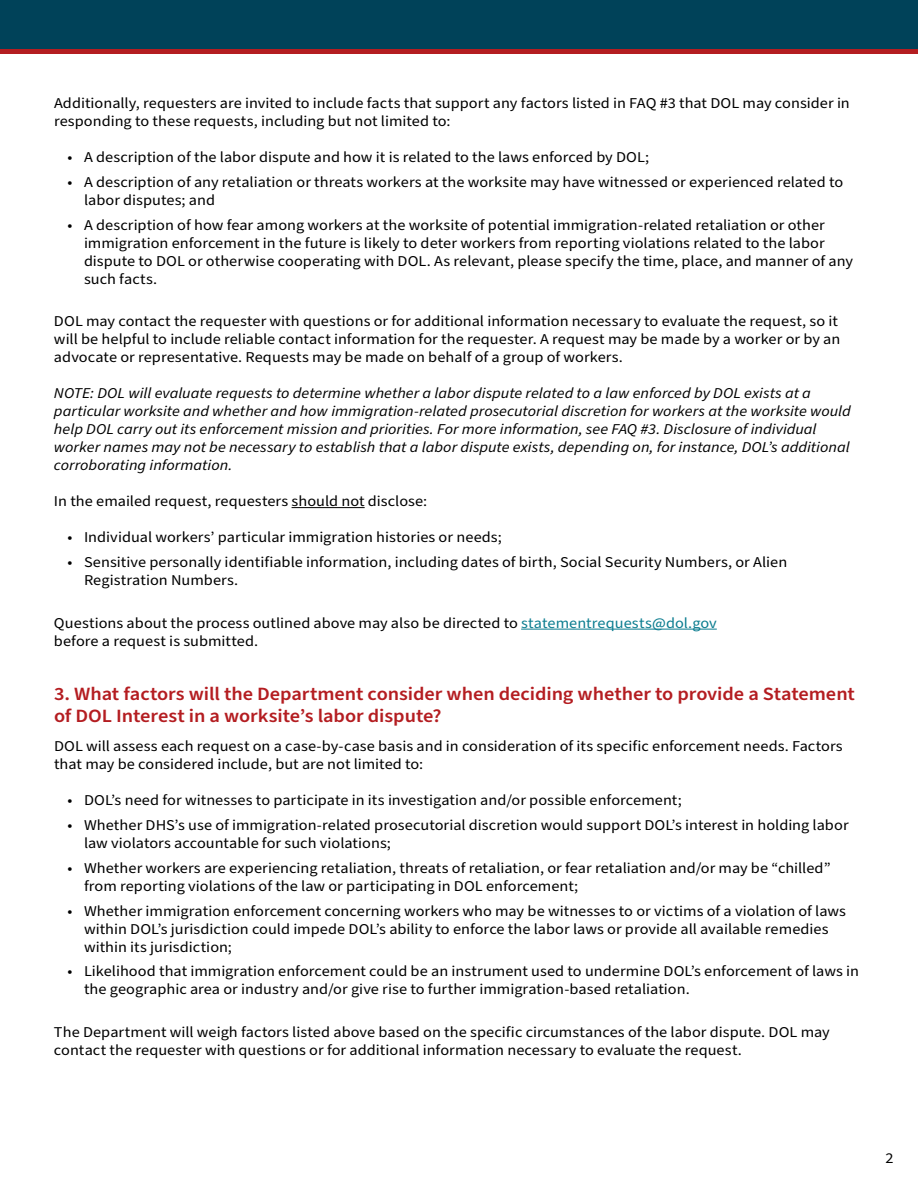
<style>
.page{position:relative;width:918px;height:1188px;background:#fff}
.page>*{position:absolute;margin:0;border:0;box-sizing:border-box;transform-origin:0 0}
.t1{font:600 18.75px/22.5px "Source Sans Pro";letter-spacing:-.005em;color:#b41d21;scale:1.08 1}
.t2{font:15px/18px "Source Sans Pro";color:#000;scale:1.08 1}
.t3{font:italic 15px/18px "Source Sans Pro";color:#000;scale:1.08 1}
.s1{color:#0c7d90}
</style>
<div class="page">
<svg style="left:0;top:48px;width:918px;height:6px;background:#96232a"></svg>
<div style="left:0;top:0;width:918px;height:48px;background:#004259"></div>
<hr style="left:292px;top:507px;width:73px;height:1px;background:#000">
<hr style="left:521px;top:629px;width:196px;height:1px;background:#0c7d90">
<p class="t2" style="left:54px;top:95px;width:738px">Additionally, requesters are invited to include facts that support any factors listed in FAQ #3 that DOL may consider in responding to these requests, including but not limited to:</p>
<p class="t2" style="left:67px;top:149px;width:540px">• A description of the labor dispute and how it is related to the laws enforced by DOL;</p>
<p class="t2" style="left:84px;top:173px;width:705px;text-indent:-17px">• A description of any retaliation or threats workers at the worksite may have witnessed or experienced related to labor disputes; and</p>
<p class="t2" style="left:84px;top:216px;width:714px;text-indent:-17px">• A description of how fear among workers at the worksite of potential immigration-related retaliation or other immigration enforcement in the future is likely to deter workers from reporting violations related to the labor dispute to DOL or otherwise cooperating with DOL. As relevant, please specify the time, place, and manner of any such facts.</p>
<p class="t2" style="left:54px;top:313px;width:730px">DOL may contact the requester with questions or for additional information necessary to evaluate the request, so it will be helpful to include reliable contact information for the requester. A request may be made by a worker or by an advocate or representative. Requests may be made on behalf of a group of workers.</p>
<p class="t3" style="left:54px;top:385px;width:739px">NOTE: DOL will evaluate requests to determine whether a labor dispute related to a law enforced by DOL exists at a particular worksite and whether and how immigration-related prosecutorial discretion for workers at the worksite would help DOL carry out its enforcement mission and priorities. For more information, see FAQ #3. Disclosure of individual worker names may not be necessary to establish that a labor dispute exists, depending on, for instance, DOL’s additional corroborating information.</p>
<p class="t2" style="left:54px;top:493px;width:347px">In the emailed request, requesters should not disclose:</p>
<p class="t2" style="left:67px;top:529px;width:404px">• Individual workers’ particular immigration histories or needs;</p>
<p class="t2" style="left:84px;top:554px;width:653px;text-indent:-17px">• Sensitive personally identifiable information, including dates of birth, Social Security Numbers, or Alien<br>Registration Numbers.</p>
<p class="t2" style="left:54px;top:614px;width:615px">Questions about the process outlined above may also be directed to <span class="s1">statementrequests@dol.gov </span>before a request is submitted.</p>
<h3 class="t1" style="left:54px;top:683px;width:743px">3. What factors will the Department consider when deciding whether to provide a Statement of DOL Interest in a worksite’s labor dispute?</h3>
<p class="t2" style="left:54px;top:738px;width:732px">DOL will assess each request on a case-by-case basis and in consideration of its specific enforcement needs. Factors that may be considered include, but are not limited to:</p>
<p class="t2" style="left:67px;top:792px;width:570px">• DOL’s need for witnesses to participate in its investigation and/or possible enforcement;</p>
<p class="t2" style="left:84px;top:817px;width:710px;text-indent:-17px">• Whether DHS’s use of immigration-related prosecutorial discretion would support DOL’s interest in holding labor law violators accountable for such violations;</p>
<p class="t2" style="left:84px;top:859px;width:693px;text-indent:-17px">• Whether workers are experiencing retaliation, threats of retaliation, or fear retaliation and/or may be “chilled” from reporting violations of the law or participating in DOL enforcement;</p>
<p class="t2" style="left:84px;top:902px;width:707px;text-indent:-17px">• Whether immigration enforcement concerning workers who may be witnesses to or victims of a violation of laws within DOL’s jurisdiction could impede DOL’s ability to enforce the labor laws or provide all available remedies within its jurisdiction;</p>
<p class="t2" style="left:84px;top:963px;width:719px;text-indent:-17px">• Likelihood that immigration enforcement could be an instrument used to undermine DOL’s enforcement of laws in the geographic area or industry and/or give rise to further immigration-based retaliation.</p>
<p class="t2" style="left:54px;top:1024px;width:720px">The Department will weigh factors listed above based on the specific circumstances of the labor dispute. DOL may contact the requester with questions or for additional information necessary to evaluate the request.</p>
<p class="t2" style="left:885px;top:1150px;width:9px">2</p>
</div>
